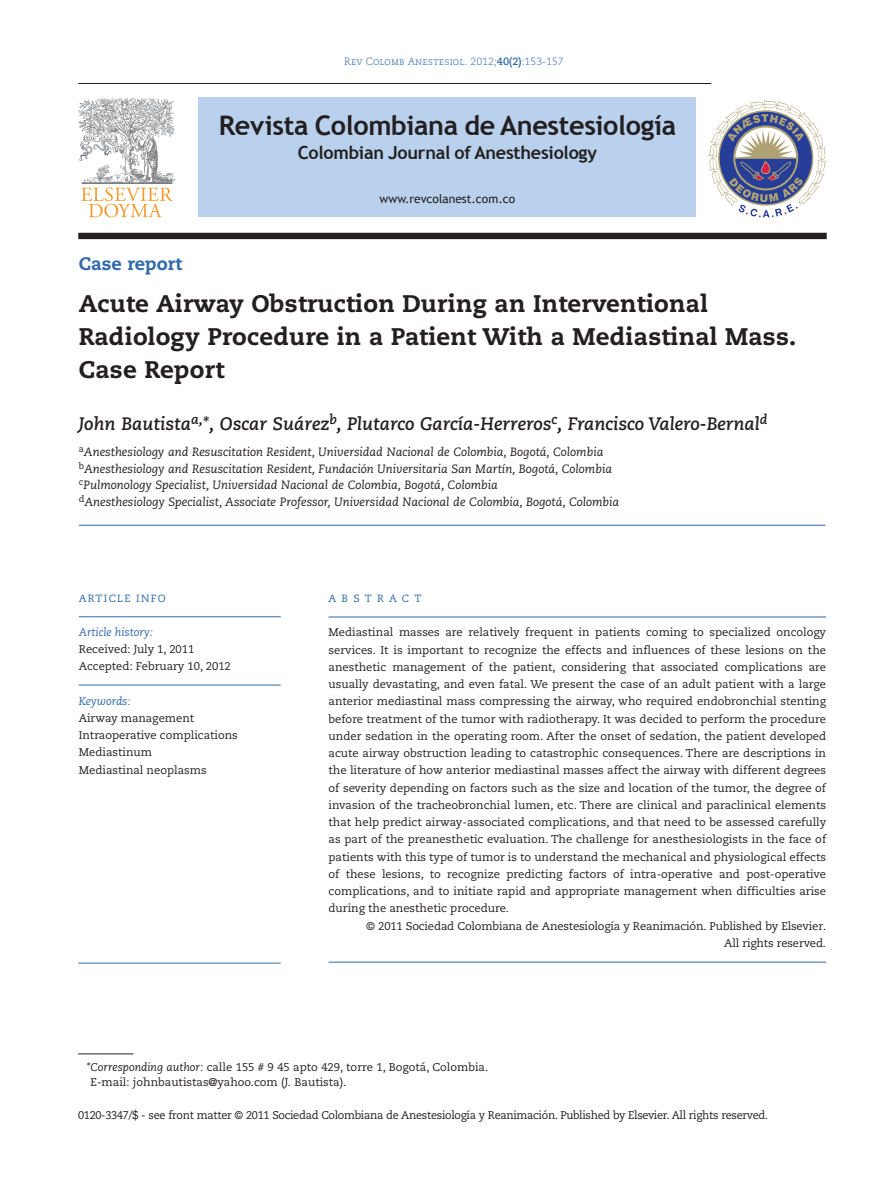
<style>
.page{position:relative;width:893px;height:1191px;background:#fff}
.page>*{position:absolute;margin:0;border:0;box-sizing:border-box;transform-origin:0 0}
.t1{font:700 27px "Trebuchet MS";letter-spacing:-.015em;color:#231f20}
.t2{font:800 24px/33px "Caecilia LT Std";letter-spacing:.01em;color:#231f20}
.t3{font:italic 700 18px "Caecilia LT Std";color:#231f20}
.t4{font:700 18px "Trebuchet MS";letter-spacing:-.015em;color:#231f20}
.t5{font:800 18px "Caecilia LT Std";color:#306aad}
.t6{font:italic 12px/16.5px "Caecilia LT Std";color:#231f20}
.t7{font:12px "Trebuchet MS";color:#231f20}
.t8{font:11.25px/17.2px "Caecilia LT Std";letter-spacing:-.01em;color:#231f20}
.t9{font:italic 11.25px "Caecilia LT Std";color:#306aad}
.t10{font:300 10.5px "Caecilia LT Std";color:#306aad}
.t11{font:10.5px "Caecilia LT Std";letter-spacing:.125em;color:#306aad}
.t12{font:10.5px "Caecilia LT Std";letter-spacing:.5em;color:#306aad}
.s1{font-weight:700}
.s2{font-style:italic}
</style>
<div class="page">
<div style="left:78px;top:233px;width:749px;height:6px;background:#231f20"></div>
<hr style="left:78px;top:83px;width:633px;height:1px;background:#231f20">
<svg style="left:78px;top:97px;width:97px;height:120px"></svg>
<div style="left:199px;top:98px;width:497px;height:119px;background:#b9d1ec"></div>
<svg style="left:708px;top:100px;width:119px;height:117px"></svg>
<hr style="left:79px;top:525px;width:746px;height:1px;background:#306aad">
<hr style="left:79px;top:616px;width:202px;height:1px;background:#306aad">
<hr style="left:79px;top:684px;width:202px;height:1px;background:#306aad">
<hr style="left:329px;top:616px;width:497px;height:1px;background:#306aad">
<hr style="left:329px;top:961px;width:497px;height:1px;background:#306aad">
<hr style="left:78px;top:1053px;width:55px;height:1px;background:#231f20">
<hr style="left:78px;top:962px;width:203px;height:1px;background:#306aad">
<p class="t10" style="left:344px;top:55px;width:221px">Rev Colomb Anestesiol. 2012;<span class="s1">40(2)</span>:153-157</p>
<h1 class="t1" style="left:219px;top:108px;width:459px">Revista Colombiana de Anestesiología</h1>
<h3 class="t4" style="left:298px;top:142px;width:301px">Colombian Journal of Anesthesiology</h3>
<p class="t7" style="left:380px;top:192px;width:137px">www.revcolanest.com.co</p>
<h3 class="t5" style="left:79px;top:253px;width:105px">Case report</h3>
<h2 class="t2" style="left:79px;top:287px;width:719px">Acute Airway Obstruction During an Interventional<br>Radiology Procedure in a Patient With a Mediastinal Mass.<br>Case Report</h2>
<h3 class="t3" style="left:79px;top:413px;width:690px">John Bautista<sup>a,</sup>*, Oscar Suárez<sup>b</sup>, Plutarco García-Herreros<sup>c</sup>, Francisco Valero-Bernal<sup>d</sup></h3>
<p class="t6" style="left:79px;top:444px;width:542px"><sup>a</sup>Anesthesiology and Resuscitation Resident, Universidad Nacional de Colombia, Bogotá, Colombia <sup>b</sup>Anesthesiology and Resuscitation Resident, Fundación Universitaria San Martín, Bogotá, Colombia <sup>c</sup>Pulmonology Specialist, Universidad Nacional de Colombia, Bogotá, Colombia<br><sup>d</sup>Anesthesiology Specialist, Associate Professor, Universidad Nacional de Colombia, Bogotá, Colombia</p>
<p class="t11" style="left:79px;top:592px;width:89px">ARTICLE INFO</p>
<p class="t9" style="left:79px;top:625px;width:76px">Article history:</p>
<p class="t8" style="left:79px;top:640px;width:154px">Received: July 1, 2011<br>Accepted: February 10, 2012</p>
<p class="t9" style="left:79px;top:694px;width:53px">Keywords:</p>
<p class="t8" style="left:79px;top:709px;width:161px">Airway management<br>Intraoperative complications<br>Mediastinum<br>Mediastinal neoplasms</p>
<p class="t12" style="left:329px;top:592px;width:94px">ABSTRACT</p>
<p class="t8" style="left:329px;top:624px;width:499px;text-align:justify">Mediastinal masses are relatively frequent in patients coming to specialized oncology services. It is important to recognize the effects and influences of these lesions on the anesthetic management of the patient, considering that associated complications are usually devastating, and even fatal. We present the case of an adult patient with a large anterior mediastinal mass compressing the airway, who required endobronchial stenting before treatment of the tumor with radiotherapy. It was decided to perform the procedure under sedation in the operating room. After the onset of sedation, the patient developed acute airway obstruction leading to catastrophic consequences. There are descriptions in the literature of how anterior mediastinal masses affect the airway with different degrees of severity depending on factors such as the size and location of the tumor, the degree of invasion of the tracheobronchial lumen, etc. There are clinical and paraclinical elements that help predict airway-associated complications, and that need to be assessed carefully as part of the preanesthetic evaluation. The challenge for anesthesiologists in the face of patients with this type of tumor is to understand the mechanical and physiological effects of these lesions, to recognize predicting factors of intra-operative and post-operative complications, and to initiate rapid and appropriate management when difficulties arise during the anesthetic procedure.</p>
<p class="t8" style="left:366px;top:917px;width:461px;text-align:right">© 2011 Sociedad Colombiana de Anestesiología y Reanimación. Published by Elsevier.<br>All rights reserved.</p>
<p class="t8" style="left:91px;top:1060px;width:399px;line-height:15px;text-indent:-4px"><span class="s2">*Corresponding author:</span> calle 155 # 9 45 apto 429, torre 1, Bogotá, Colombia.<br>E-mail: johnbautistas@yahoo.com (J. Bautista).</p>
<p class="t8" style="left:78px;top:1106px;width:691px">0120-3347/$ - see front matter © 2011 Sociedad Colombiana de Anestesiología y Reanimación. Published by Elsevier. All rights reserved.</p>
</div>
